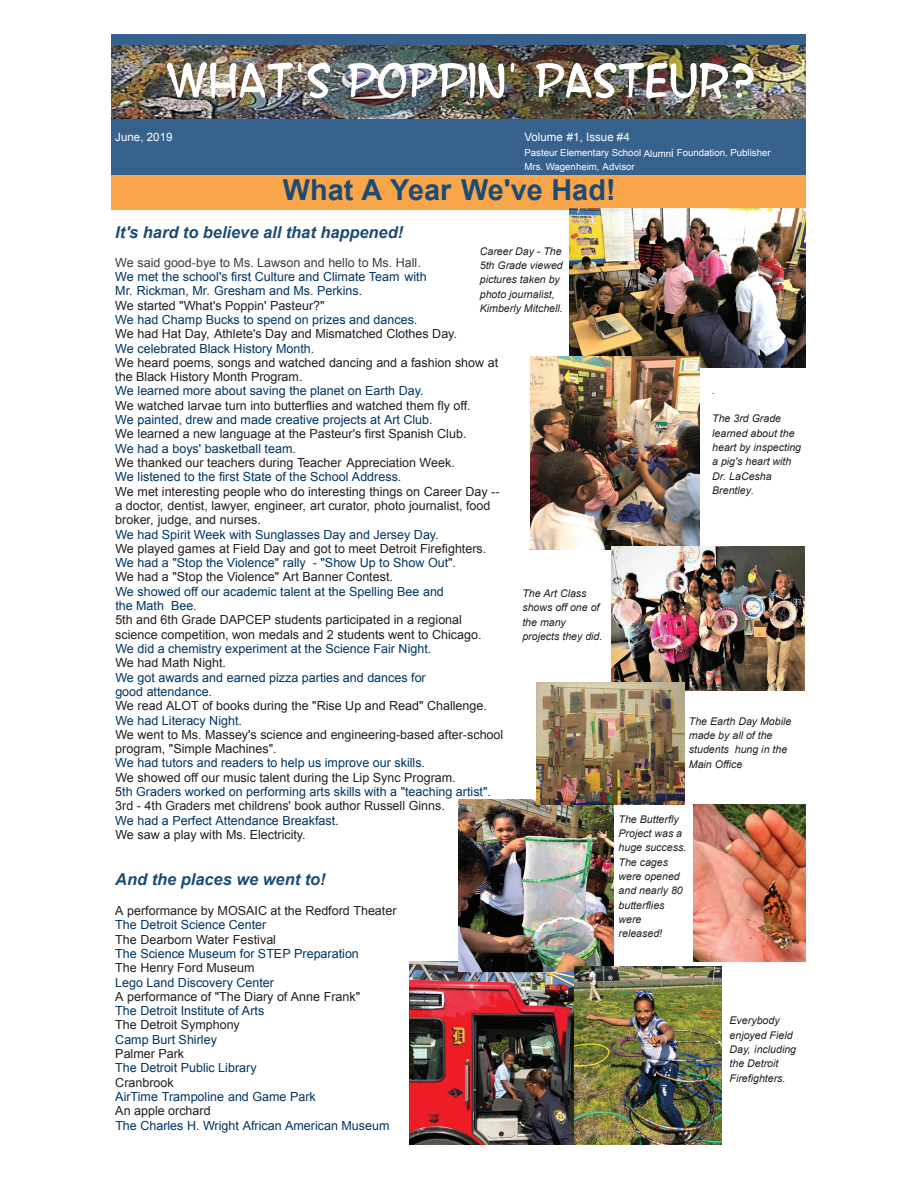
<style>
.page{position:relative;width:918px;height:1188px;background:#fff}
.page>*{position:absolute;margin:0;border:0;box-sizing:border-box;transform-origin:0 0}
.t1{font:52.95px "SF Wonder Comic";color:#fff}
.t2{font:28.95px "Komika Axis";color:#fff}
.t3{font:700 28.95px "Arial";color:#1d4b75}
.t4{font:italic 700 16.35px "Arial";color:#1d4b75}
.t5{font:12.6px/14.2px "Arial";color:#231f20}
.t6{font:12.6px/14.2px "Arial";color:#003562}
.t7{font:12.6px "Arial";color:#3e3e3f}
.t8{font:11.55px "Arial";color:#fff}
.t9{font:italic 10.65px/14.2px "Arial";color:#231f20}
.t10{font:9.6px/13.5px "Arial";color:#fff}
.t11{font:italic 9.6px "Arial";color:#231f20}
.s1{font-size:11.55px}
.s2{color:#003562}
.s3{font-size:9.6px}
</style>
<div class="page">
<div style="left:104px;top:168px;width:713px;height:42px;background:#f9a64a"></div>
<img style="left:111px;top:44px;width:695px;height:75px">
<div style="left:108px;top:119px;width:703px;height:56px;background:#36628d"></div>
<div style="left:111px;top:19px;width:698px;height:25px;background:#36628d"></div>
<img style="left:410px;top:961px;width:165px;height:184px">
<img style="left:458px;top:800px;width:156px;height:172px">
<img style="left:570px;top:208px;width:236px;height:159px">
<img style="left:693px;top:804px;width:113px;height:158px">
<img style="left:530px;top:357px;width:169px;height:192px">
<img style="left:612px;top:546px;width:193px;height:145px">
<img style="left:536px;top:682px;width:149px;height:123px">
<img style="left:575px;top:966px;width:147px;height:179px">
<div style="left:77px;top:0;width:34px;height:1179px;background:#fff"></div>
<div style="left:806px;top:0;width:35px;height:1179px;background:#fff"></div>
<div style="left:111px;top:0;width:695px;height:34px;background:#fff"></div>
<h2 class="t2" style="left:237px;top:55px;width:411px">WHAT'S POPPIN' PASTEUR?</h2>
<h1 class="t1" style="left:166px;top:50px;width:591px">WHAT'S POPPIN' PASTEUR?</h1>
<p class="t8" style="left:115px;top:129px;width:59px">June, 2019</p>
<p class="t8" style="left:524px;top:129px;width:107px">Volume #1, Issue #4</p>
<p class="t10" style="left:524px;top:146px;width:248px">Pasteur Elementary School Alumn<span class="s1">i</span> Foundation, Publisher<br>Mrs. Wagenheim, Advisor</p>
<h2 class="t3" style="left:283px;top:171px;width:334px">What A Year We've Had!</h2>
<p class="t4" style="left:115px;top:221px;width:289px">It's hard to believe all that happened!</p>
<p class="t7" style="left:115px;top:254px;width:307px">We said good-bye to Ms. Lawson and hello to Ms. Hall.</p>
<p class="t6" style="left:115px;top:270px;width:313px">We met the school's first Culture and Climate Team with<br>Mr. Rickman, Mr. Gresham and Ms. Perkins.</p>
<p class="t5" style="left:115px;top:298px;width:211px">We started "What's Poppin' Pasteur?"</p>
<p class="t6" style="left:115px;top:313px;width:304px">We had Champ Bucks to spend on prizes and dances.</p>
<p class="t5" style="left:115px;top:327px;width:343px">We had Hat Day, Athlete's Day and Mismatched Clothes Day.</p>
<p class="t6" style="left:115px;top:341px;width:201px">We celebrated Black History Month.</p>
<p class="t5" style="left:115px;top:355px;width:384px">We heard poems, songs and watched dancing and a fashion show at the Black History Month Program.</p>
<p class="t6" style="left:115px;top:384px;width:310px">We learned more about saving the planet on Earth Day.</p>
<p class="t5" style="left:115px;top:398px;width:357px">We watched larvae turn into butterflies and watched them fly off.</p>
<p class="t6" style="left:115px;top:413px;width:319px">We painted, drew and made creative projects at Art Club.</p>
<p class="t5" style="left:115px;top:427px;width:353px">We learned a new language at the Pasteur's first Spanish Club.</p>
<p class="t6" style="left:115px;top:441px;width:182px">We had a boys' basketball team.</p>
<p class="t5" style="left:115px;top:456px;width:341px">We thanked our teachers during Teacher Appreciation Week.</p>
<p class="t6" style="left:115px;top:470px;width:288px">We listened to the first State of the School Address.</p>
<p class="t5" style="left:115px;top:484px;width:386px">We met interesting people who do interesting things on Career Day -- a doctor, dentist, lawyer, engineer, art curator, photo journalist, food broker, judge, and nurses.</p>
<p class="t6" style="left:115px;top:527px;width:325px">We had Spirit Week with Sunglasses Day and Jersey Day.</p>
<p class="t5" style="left:115px;top:541px;width:373px">We played games at Field Day and got to meet Detroit Firefighters.</p>
<p class="t6" style="left:115px;top:556px;width:342px">We had a "Stop the Violence" rally - "Show Up to Show Out".</p>
<p class="t5" style="left:115px;top:570px;width:279px">We had a "Stop the Violence" Art Banner Contest.</p>
<p class="t6" style="left:115px;top:584px;width:330px">We showed off our academic talent at the Spelling Bee and the Math Bee.</p>
<p class="t5" style="left:115px;top:613px;width:368px">5th and 6th Grade DAPCEP students participated in a regional science competition, won medals and 2 students went to Chicago.</p>
<p class="t6" style="left:115px;top:642px;width:317px">We did a chemistry experiment at the Science Fair Night.</p>
<p class="t5" style="left:115px;top:656px;width:112px">We had Math Night.</p>
<p class="t6" style="left:115px;top:670px;width:312px">We got awards and earned pizza parties and dances for good attendance.</p>
<p class="t5" style="left:115px;top:699px;width:373px">We read ALOT of books during the "Rise Up and Read" Challenge.</p>
<p class="t6" style="left:115px;top:713px;width:128px">We had Literacy Night.</p>
<p class="t5" style="left:115px;top:727px;width:390px">We went to Ms. Massey's science and engineering-based after-school program, "Simple Machines".</p>
<p class="t6" style="left:115px;top:756px;width:311px">We had tutors and readers to help us improve our skills.</p>
<p class="t5" style="left:115px;top:770px;width:377px">We showed off our music talent during the Lip Sync Program.<br>5<span class="s2">th Graders worked on performing arts skills with a "teaching artist".<br></span>3rd - 4th Graders met childrens' book author Russell Ginns.</p>
<p class="t6" style="left:115px;top:813px;width:225px">We had a Perfect Attendance Breakfast.</p>
<p class="t5" style="left:115px;top:828px;width:192px">We saw a play with Ms. Electricity.</p>
<p class="t4" style="left:115px;top:868px;width:212px">And the places we went to!</p>
<p class="t5" style="left:115px;top:904px;width:283px">A performance by MOSAIC at the Redford Theater</p>
<p class="t6" style="left:115px;top:918px;width:153px">The Detroit Science Center</p>
<p class="t5" style="left:115px;top:932px;width:162px">The Dearborn Water Festival</p>
<p class="t6" style="left:115px;top:947px;width:245px">The Science Museum for STEP Preparation</p>
<p class="t5" style="left:115px;top:961px;width:141px">The Henry Ford Museum</p>
<p class="t6" style="left:115px;top:975px;width:160px">Lego Land Discovery Center</p>
<p class="t5" style="left:115px;top:989px;width:246px">A performance of "The Diary of Anne Frank"</p>
<p class="t6" style="left:115px;top:1004px;width:150px">The Detroit Institute of Arts</p>
<p class="t5" style="left:115px;top:1018px;width:126px">The Detroit Symphony</p>
<p class="t6" style="left:115px;top:1032px;width:103px">Camp Burt Shirley</p>
<p class="t5" style="left:115px;top:1047px;width:70px">Palmer Park</p>
<p class="t6" style="left:115px;top:1061px;width:143px">The Detroit Public Library</p>
<p class="t5" style="left:115px;top:1075px;width:60px">Cranbrook</p>
<p class="t6" style="left:115px;top:1090px;width:202px">AirTime Trampoline and Game Park</p>
<p class="t5" style="left:115px;top:1104px;width:97px">An apple orchard</p>
<p class="t6" style="left:115px;top:1118px;width:276px">The Charles H. Wright African American Museum</p>
<p class="t9" style="left:480px;top:244px;width:85px">Career Day - The<br>5th Grade viewed pictures taken by photo journalist,<br>Kimberly Mitchell.</p>
<p class="t11" style="left:712px;top:385px;width:4px">.</p>
<p class="t9" style="left:712px;top:412px;width:90px">The 3rd Grade learned about the heart by inspecting a pig's heart with<br>Dr. LaCesha<br>Brentley<span class="s3">.</span></p>
<p class="t9" style="left:522px;top:586px;width:82px">The Art Class shows off one of the many projects they did.</p>
<p class="t9" style="left:689px;top:714px;width:104px">The Earth Day Mobile made by all of the students hung in the<br>Main Office</p>
<p class="t9" style="left:619px;top:812px;width:69px">The Butterfly<br>Project was a huge success.<br>The cages were opened and nearly 80 butterflies were released!</p>
<p class="t9" style="left:730px;top:1014px;width:68px">Everybody enjoyed Field<br>Day, including the Detroit<br>Firefighters.</p>
</div>
